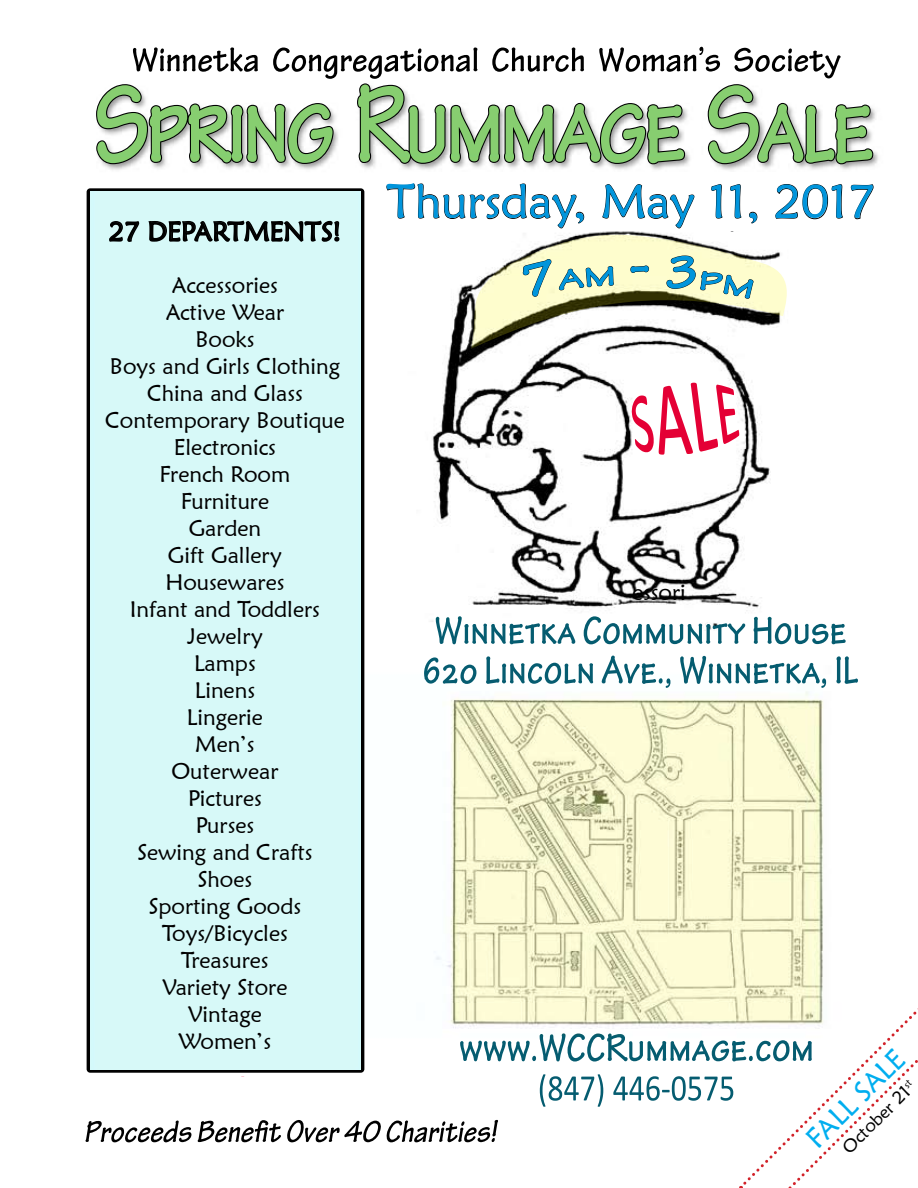
<style>
.page{position:relative;width:918px;height:1188px;background:#fff}
.page>*{position:absolute;margin:0;border:0;box-sizing:border-box;transform-origin:0 0}
.t1{font:47.55px "Maiandra GD";color:#0095dc}
.t2{font:28.5px "Maiandra GD";color:#00aeef}
.t3{font:27px "Maiandra GD";color:#000}
.t4{font:22.5px/27px "Maiandra GD";color:#000;text-align:center}
.t5{font:18px "Maiandra GD";color:#000}
</style>
<div class="page">
<img style="left:85px;top:46px;width:793px;height:1142px">
<img style="left:87px;top:188px;width:277px;height:885px">
<div style="left:90px;top:192px;width:271px;height:877px;background:#d4f9fa"></div>
<img style="left:133px;top:47px;width:570px;height:25px">
<img style="left:357px;top:83px;width:403px;height:81px">
<img style="left:97px;top:85px;width:706px;height:78px">
<img style="left:471px;top:235px;width:316px;height:114px">
<img style="left:632px;top:383px;width:107px;height:72px">
<img style="left:163px;top:1120px;width:335px;height:22px">
<img style="left:436px;top:616px;width:355px;height:28px">
<img style="left:523px;top:256px;width:173px;height:41px">
<img style="left:540px;top:1033px;width:201px;height:29px">
<div style="left:377px;top:173px;width:514px;height:58px;background:#fff"></div>
<svg style="left:386px;top:183px;width:198px;height:46px"></svg>
<svg style="left:602px;top:184px;width:93px;height:45px"></svg>
<svg style="left:711px;top:184px;width:12px;height:35px"></svg>
<svg style="left:730px;top:184px;width:12px;height:35px"></svg>
<svg style="left:749px;top:212px;width:9px;height:12px"></svg>
<svg style="left:775px;top:184px;width:68px;height:36px"></svg>
<svg style="left:851px;top:184px;width:23px;height:36px"></svg>
<div style="left:88px;top:1077px;width:274px;height:40px;background:#fff"></div>
<div style="left:95px;top:195px;width:263px;height:872px;background:#d7f9f8"></div>
<svg style="left:109px;top:221px;width:31px;height:21px"></svg>
<svg style="left:148px;top:220px;width:192px;height:22px"></svg>
<svg style="left:741px;top:981px;width:177px;height:207px"></svg>
<p class="t3" style="left:109px;top:215px;width:234px">27 DEPARTMENTS!</p>
<p class="t4" style="left:105px;top:271px;width:241px">Accessories<br>Active Wear<br>Books<br>Boys and Girls Clothing<br>China and Glass<br>Contemporary Boutique<br>Electronics<br>French Room<br>Furniture<br>Garden<br>Gift Gallery<br>Housewares<br>Infant and Toddlers<br>Jewelry<br>Lamps<br>Linens<br>Lingerie<br>Men’s<br>Outerwear<br>Pictures<br>Purses<br>Sewing and Crafts<br>Shoes<br>Sporting Goods<br>Toys/Bicycles<br>Treasures<br>Variety Store<br>Vintage<br>Women’s</p>
<h1 class="t1" style="left:387px;top:172px;width:490px">Thursday, May 11, 2017</h1>
<p class="t4" style="left:632px;top:578px;width:55px">essori</p>
<p class="t2" style="left:799px;top:1130px;width:127px;rotate:-45deg">FALL SALE</p>
<p class="t5" style="left:838px;top:1142px;width:96px;rotate:-45deg">October 21<sup>st</sup></p>
</div>
